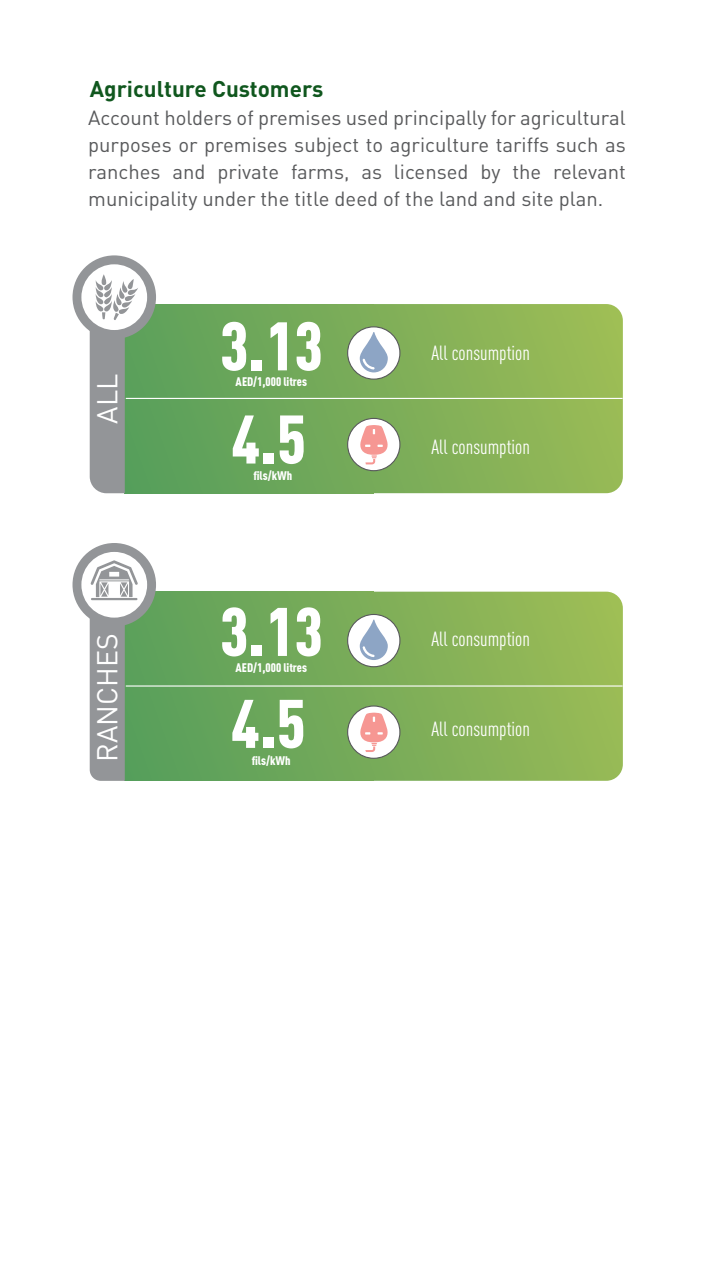
<style>
.page{position:relative;width:723px;height:1263px;background:#fff}
.page>*{position:absolute;margin:0;border:0;box-sizing:border-box;transform-origin:0 0}
.t1{font:900 condensed 67.5px "DINOT";color:#fff}
.t2{font:28.35px "DINOT";color:#fff}
.t3{font:700 22.5px "DINOT";color:#10571e}
.t4{font:20.25px/27px "DINOT";color:#58595b;text-align:justify}
.t5{font:condensed 20.25px "DINOT";color:#fff}
.t6{font:900 condensed 12.3px "DINOT";color:#fff}
</style>
<div class="page">
<div style="left:125px;top:304px;width:249px;height:189px;background:linear-gradient(to right,#599f5b,#7bac59)"></div>
<svg style="left:374px;top:304px;width:249px;height:189px;background:#8cb457"></svg>
<div style="left:72px;top:255px;width:84px;height:84px;background:#939598;border-radius:50%"></div>
<div style="left:81px;top:264px;width:66px;height:66px;background:#fff;border-radius:50%"></div>
<svg style="left:347px;top:326px;width:53px;height:54px"></svg>
<svg style="left:347px;top:418px;width:53px;height:53px"></svg>
<hr style="left:126px;top:398px;width:496px;height:1px;background:#fff">
<svg style="left:102px;top:274px;width:4px;height:11px"></svg>
<svg style="left:90px;top:279px;width:48px;height:214px"></svg>
<div style="left:125px;top:592px;width:249px;height:189px;background:linear-gradient(to right,#599f5b,#7bac59)"></div>
<svg style="left:374px;top:592px;width:249px;height:189px;background:#8cb457"></svg>
<div style="left:72px;top:543px;width:84px;height:83px;background:#939598;border-radius:50%"></div>
<div style="left:81px;top:552px;width:66px;height:66px;background:#fff;border-radius:50%"></div>
<svg style="left:347px;top:614px;width:53px;height:53px"></svg>
<svg style="left:347px;top:705px;width:53px;height:54px"></svg>
<hr style="left:126px;top:685px;width:496px;height:2px;background:#fff">
<svg style="left:90px;top:560px;width:48px;height:221px"></svg>
<p class="t3" style="left:90px;top:74px;width:235px">Agriculture Customers</p>
<p class="t4" style="left:88px;top:104px;width:539px">Account holders of premises used principally for agricultural purposes or premises subject to agriculture tariffs such as ranches and private farms, as licensed by the relevant municipality under the title deed of the land and site plan.</p>
<h2 class="t2" style="left:89px;top:424px;width:51px;rotate:-90deg">ALL</h2>
<h2 class="t2" style="left:90px;top:762px;width:130px;rotate:-90deg">RANCHES</h2>
<h1 class="t1" style="left:220px;top:304px;width:105px">3.13</h1>
<p class="t6" style="left:236px;top:374px;width:73px">AED/1,000 litres</p>
<h1 class="t1" style="left:231px;top:397px;width:76px">4.5</h1>
<p class="t6" style="left:253px;top:468px;width:40px">fils/kWh</p>
<h1 class="t1" style="left:220px;top:590px;width:105px">3.13</h1>
<p class="t6" style="left:236px;top:659px;width:73px">AED/1,000 litres</p>
<h1 class="t1" style="left:231px;top:682px;width:76px">4.5</h1>
<p class="t6" style="left:252px;top:753px;width:40px">fils/kWh</p>
<p class="t5" style="left:431px;top:341px;width:100px">All consumption</p>
<p class="t5" style="left:431px;top:435px;width:100px">All consumption</p>
<p class="t5" style="left:431px;top:627px;width:100px">All consumption</p>
<p class="t5" style="left:431px;top:717px;width:100px">All consumption</p>
</div>
